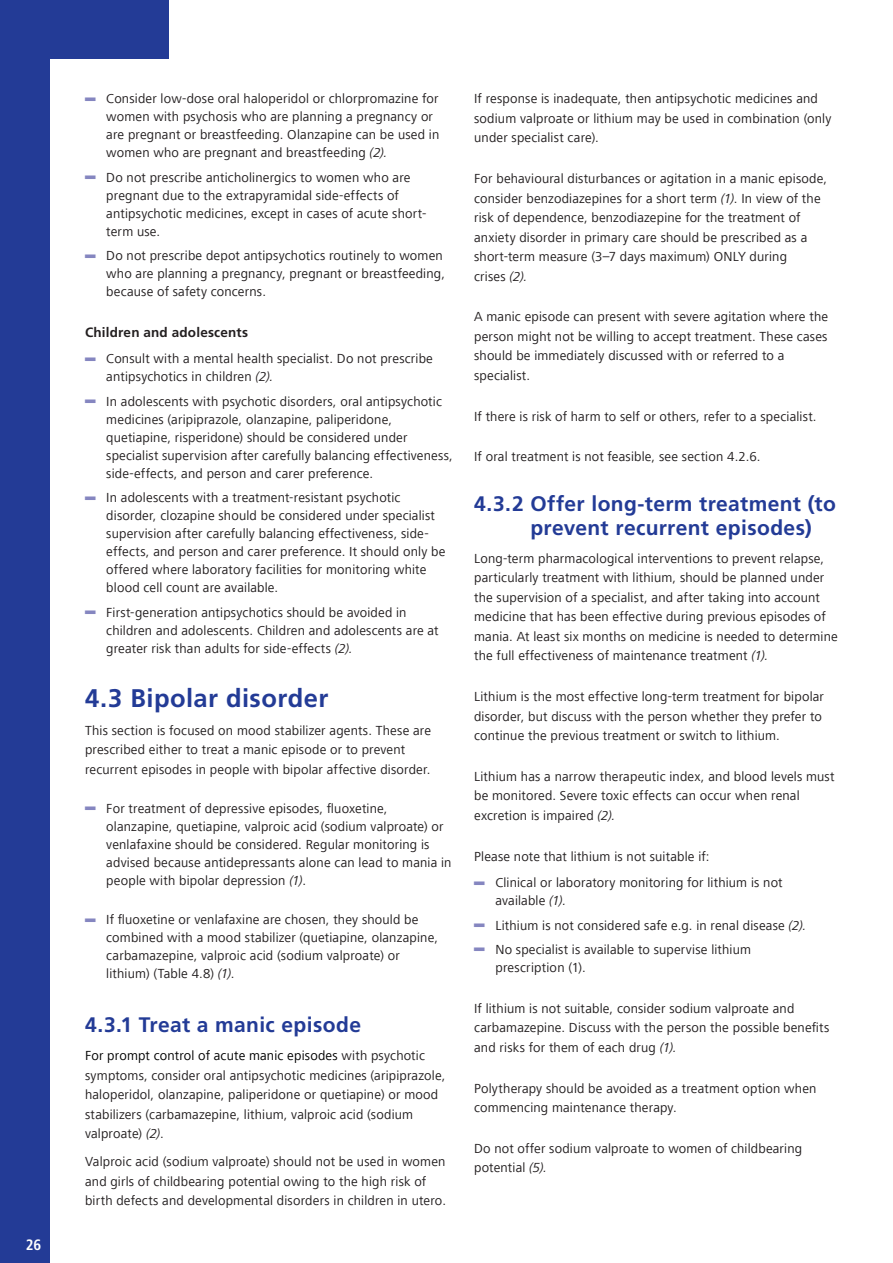
<style>
.page{position:relative;width:893px;height:1263px;background:#fff}
.page>*{position:absolute;margin:0;border:0;box-sizing:border-box;transform-origin:0 0}
.t1{font:700 37.5px "Frutiger Next LT";color:#8586c0;scale:.56 1}
.sub_2_numbered_a__b{font:700 25.5px "Frutiger LT Std";letter-spacing:.015em;color:#233b96}
.sub_2_numbered_a__b-2{font:700 21px/24px "Frutiger LT Std";letter-spacing:.02em;color:#233b96}
.t2{font:700 condensed 15px "Frutiger LT Std";color:#fff}
.regular{font:13.5px/19.5px "Frutiger Next LT";letter-spacing:.015em;color:#231f20}
.regular-2{font:700 13.5px "Frutiger LT Std";letter-spacing:.015em;color:#231f20}
.s1{font-style:italic}
.s2{color:#000}
</style>
<div class="page">
<div style="left:0;top:0;width:50px;height:1263px;background:#233b96"></div>
<div style="left:49px;top:0;width:120px;height:59px;background:#233b96"></div>
<p class="t2" style="left:26px;top:1236px;width:17px">26</p>
<p class="t1" style="left:85px;top:77px;width:20px">–</p>
<p class="regular" style="left:106px;top:90px;width:335px;line-height:18px">Consider low-dose oral haloperidol or chlorpromazine for women with psychosis who are planning a pregnancy or are pregnant or breastfeeding. Olanzapine can be used in women who are pregnant and breastfeeding <span class="s1">(2).</span></p>
<p class="t1" style="left:85px;top:156px;width:20px">–</p>
<p class="regular" style="left:106px;top:168px;width:321px;line-height:18px">Do not prescribe anticholinergics to women who are pregnant due to the extrapyramidal side-effects of antipsychotic medicines, except in cases of acute short&shy;term use.</p>
<p class="t1" style="left:85px;top:234px;width:20px">–</p>
<p class="regular" style="left:106px;top:247px;width:340px;line-height:18px">Do not prescribe depot antipsychotics routinely to women who are planning a pregnancy, pregnant or breastfeeding, because of safety concerns.</p>
<p class="regular-2" style="left:85px;top:324px;width:165px">Children and adolescents</p>
<p class="t1" style="left:85px;top:337px;width:20px">–</p>
<p class="regular" style="left:106px;top:350px;width:328px;line-height:18px">Consult with a mental health specialist. Do not prescribe antipsychotics in children <span class="s1">(2).</span></p>
<p class="t1" style="left:85px;top:380px;width:20px">–</p>
<p class="regular" style="left:106px;top:392px;width:348px;line-height:18px">In adolescents with psychotic disorders, oral antipsychotic medicines (aripiprazole, olanzapine, paliperidone, quetiapine, risperidone) should be considered under specialist supervision after carefully balancing effectiveness, side-effects, and person and carer preference.</p>
<p class="t1" style="left:85px;top:476px;width:20px">–</p>
<p class="regular" style="left:106px;top:489px;width:341px;line-height:18px">In adolescents with a treatment-resistant psychotic disorder, clozapine should be considered under specialist supervision after carefully balancing effectiveness, side&shy;effects, and person and carer preference. It should only be offered where laboratory facilities for monitoring white blood cell count are available.</p>
<p class="t1" style="left:85px;top:590px;width:20px">–</p>
<p class="regular" style="left:106px;top:603px;width:334px;line-height:18px">First-generation antipsychotics should be avoided in children and adolescents. Children and adolescents are at greater risk than adults for side-effects <span class="s1">(2).</span></p>
<p class="sub_2_numbered_a__b" style="left:85px;top:683px;width:245px">4.3 Bipolar disorder</p>
<p class="regular" style="left:85px;top:720px;width:347px">This section is focused on mood stabilizer agents. These are prescribed either to treat a manic episode or to prevent recurrent episodes in people with bipolar affective disorder.</p>
<p class="t1" style="left:85px;top:787px;width:20px">–</p>
<p class="regular" style="left:106px;top:799px;width:347px;line-height:18px">For treatment of depressive episodes, fluoxetine, olanzapine, quetiapine, valproic acid (sodium valproate) or venlafaxine should be considered. Regular monitoring is advised because antidepressants alone can lead to mania in people with bipolar depression <span class="s1">(1)</span>.</p>
<p class="t1" style="left:85px;top:898px;width:20px">–</p>
<p class="regular" style="left:106px;top:911px;width:333px;line-height:18px">If fluoxetine or venlafaxine are chosen, they should be combined with a mood stabilizer (quetiapine, olanzapine, carbamazepine, valproic acid (sodium valproate) or lithium) (Table 4.8) <span class="s1">(1)</span>.</p>
<p class="sub_2_numbered_a__b-2" style="left:85px;top:1013px;width:278px">4.3.1 Treat a manic episode</p>
<p class="regular" style="left:85px;top:1046px;width:362px"><span class="s2">For prompt control of acute manic episodes</span> with psychotic symptoms, consider oral antipsychotic medicines (aripiprazole, haloperidol, olanzapine, paliperidone or quetiapine) or mood stabilizers (carbamazepine, lithium, valproic acid (sodium valproate) <span class="s1">(2)</span>.</p>
<p class="regular" style="left:85px;top:1152px;width:362px">Valproic acid (sodium valproate) should not be used in women and girls of childbearing potential owing to the high risk of birth defects and developmental disorders in children in utero.</p>
<p class="regular" style="left:474px;top:89px;width:359px">If response is inadequate, then antipsychotic medicines and sodium valproate or lithium may be used in combination (only under specialist care).</p>
<p class="regular" style="left:474px;top:169px;width:354px">For behavioural disturbances or agitation in a manic episode, consider benzodiazepines for a short term <span class="s1">(1)</span>. In view of the risk of dependence, benzodiazepine for the treatment of anxiety disorder in primary care should be prescribed as a short-term measure (3–7 days maximum) ONLY during<br>crises <span class="s1">(2).</span></p>
<p class="regular" style="left:474px;top:307px;width:355px">A manic episode can present with severe agitation where the person might not be willing to accept treatment. These cases should be immediately discussed with or referred to a specialist.</p>
<p class="regular" style="left:474px;top:406px;width:344px">If there is risk of harm to self or others, refer to a specialist.</p>
<p class="regular" style="left:474px;top:447px;width:288px">If oral treatment is not feasible, see section 4.2.6.</p>
<p class="sub_2_numbered_a__b-2" style="left:530px;top:492px;width:307px;text-indent:-56px">4.3.2 Offer long-term treatment (to prevent recurrent episodes)</p>
<p class="regular" style="left:474px;top:549px;width:365px">Long-term pharmacological interventions to prevent relapse, particularly treatment with lithium, should be planned under the supervision of a specialist, and after taking into account medicine that has been effective during previous episodes of mania. At least six months on medicine is needed to determine the full effectiveness of maintenance treatment <span class="s1">(1).</span></p>
<p class="regular" style="left:474px;top:687px;width:351px">Lithium is the most effective long-term treatment for bipolar disorder, but discuss with the person whether they prefer to continue the previous treatment or switch to lithium.</p>
<p class="regular" style="left:474px;top:767px;width:362px">Lithium has a narrow therapeutic index, and blood levels must be monitored. Severe toxic effects can occur when renal excretion is impaired <span class="s1">(2).</span></p>
<p class="regular" style="left:474px;top:846px;width:237px">Please note that lithium is not suitable if:</p>
<p class="t1" style="left:474px;top:861px;width:20px">–</p>
<p class="regular" style="left:495px;top:874px;width:289px;line-height:18px">Clinical or laboratory monitoring for lithium is not available <span class="s1">(1).</span></p>
<p class="t1" style="left:474px;top:904px;width:20px">–</p>
<p class="regular" style="left:495px;top:915px;width:313px">Lithium is not considered safe e.g. in renal disease <span class="s1">(2).</span></p>
<p class="t1" style="left:474px;top:928px;width:20px">–</p>
<p class="regular" style="left:495px;top:940px;width:257px;line-height:18px">No specialist is available to supervise lithium prescription (1).</p>
<p class="regular" style="left:474px;top:998px;width:357px">If lithium is not suitable, consider sodium valproate and carbamazepine. Discuss with the person the possible benefits and risks for them of each drug <span class="s1">(1).</span></p>
<p class="regular" style="left:474px;top:1078px;width:344px">Polytherapy should be avoided as a treatment option when commencing maintenance therapy.</p>
<p class="regular" style="left:474px;top:1138px;width:330px">Do not offer sodium valproate to women of childbearing potential <span class="s1">(5).</span></p>
</div>
